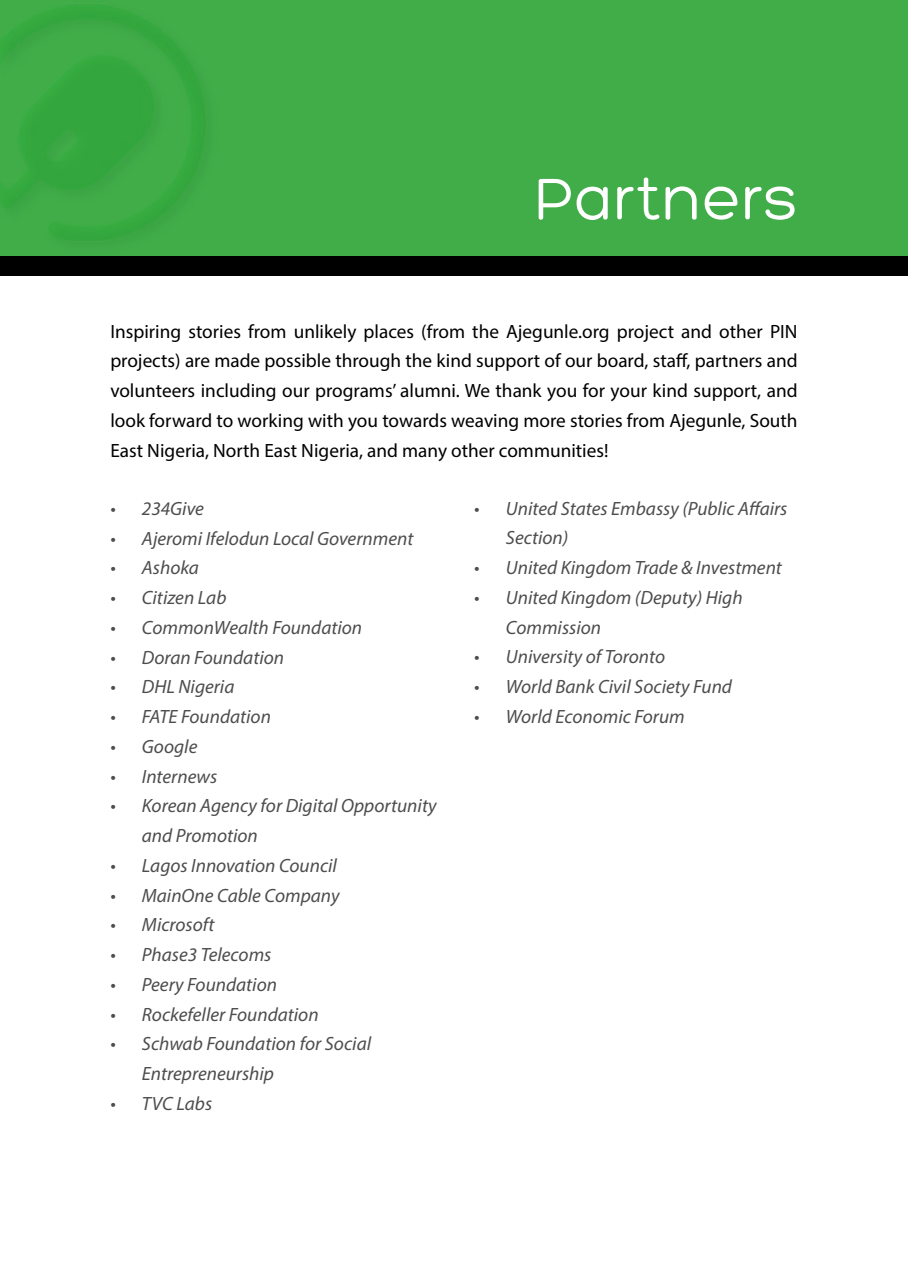
<style>
.page{position:relative;width:908px;height:1278px;background:#fff}
.page>*{position:absolute;margin:0;border:0;box-sizing:border-box;transform-origin:0 0}
.t1{font:63.35px "Hero";color:#fff}
.t2{font:italic 19.25px/29.8px "Myriad Pro";color:#4d4d4f}
.t3{font:19.25px/29.8px "Myriad Pro";color:#000;text-align:justify}
</style>
<div class="page">
<div style="left:0;top:0;width:907px;height:276px;background:#000"></div>
<div style="left:0;top:0;width:907px;height:256px;background:#41ad49"></div>
<h1 class="t1" style="left:533px;top:166px;width:265px">Partners</h1>
<p class="t3" style="left:110px;top:316px;width:688px">Inspiring stories from unlikely places (from the Ajegunle.org project and other PIN projects) are made possible through the kind support of our board, staff, partners and volunteers including our programs’ alumni. We thank you for your kind support, and look forward to working with you towards weaving more stories from Ajegunle, South East Nigeria, North East Nigeria, and many other communities!</p>
<p class="t2" style="left:110px;top:493px;width:95px">• 234Give</p>
<p class="t2" style="left:110px;top:523px;width:304px">• Ajeromi Ifelodun Local Government</p>
<p class="t2" style="left:110px;top:552px;width:90px">• Ashoka</p>
<p class="t2" style="left:110px;top:582px;width:118px">• Citizen Lab</p>
<p class="t2" style="left:110px;top:612px;width:253px">• CommonWealth Foundation</p>
<p class="t2" style="left:110px;top:642px;width:175px">• Doran Foundation</p>
<p class="t2" style="left:110px;top:671px;width:125px">• DHL Nigeria</p>
<p class="t2" style="left:110px;top:701px;width:162px">• FATE Foundation</p>
<p class="t2" style="left:110px;top:731px;width:88px">• Google</p>
<p class="t2" style="left:110px;top:761px;width:108px">• Internews</p>
<p class="t2" style="left:142px;top:790px;width:296px;text-indent:-31px">• Korean Agency for Digital Opportunity and Promotion</p>
<p class="t2" style="left:110px;top:850px;width:228px">• Lagos Innovation Council</p>
<p class="t2" style="left:110px;top:880px;width:230px">• MainOne Cable Company</p>
<p class="t2" style="left:110px;top:909px;width:106px">• Microsoft</p>
<p class="t2" style="left:110px;top:939px;width:162px">• Phase3 Telecoms</p>
<p class="t2" style="left:110px;top:969px;width:168px">• Peery Foundation</p>
<p class="t2" style="left:110px;top:999px;width:210px">• Rockefeller Foundation</p>
<p class="t2" style="left:142px;top:1028px;width:231px;text-indent:-31px">• Schwab Foundation for Social<br>Entrepreneurship</p>
<p class="t2" style="left:110px;top:1088px;width:103px">• TVC Labs</p>
<p class="t2" style="left:505px;top:493px;width:283px;text-indent:-31px">• United States Embassy (Public Affairs<br>Section)</p>
<p class="t2" style="left:474px;top:552px;width:309px">• United Kingdom Trade &amp; Investment</p>
<p class="t2" style="left:505px;top:582px;width:238px;text-indent:-31px">• United Kingdom (Deputy) High<br>Commission</p>
<p class="t2" style="left:474px;top:642px;width:192px">• University of Toronto</p>
<p class="t2" style="left:474px;top:671px;width:259px">• World Bank Civil Society Fund</p>
<p class="t2" style="left:474px;top:701px;width:212px">• World Economic Forum</p>
</div>
